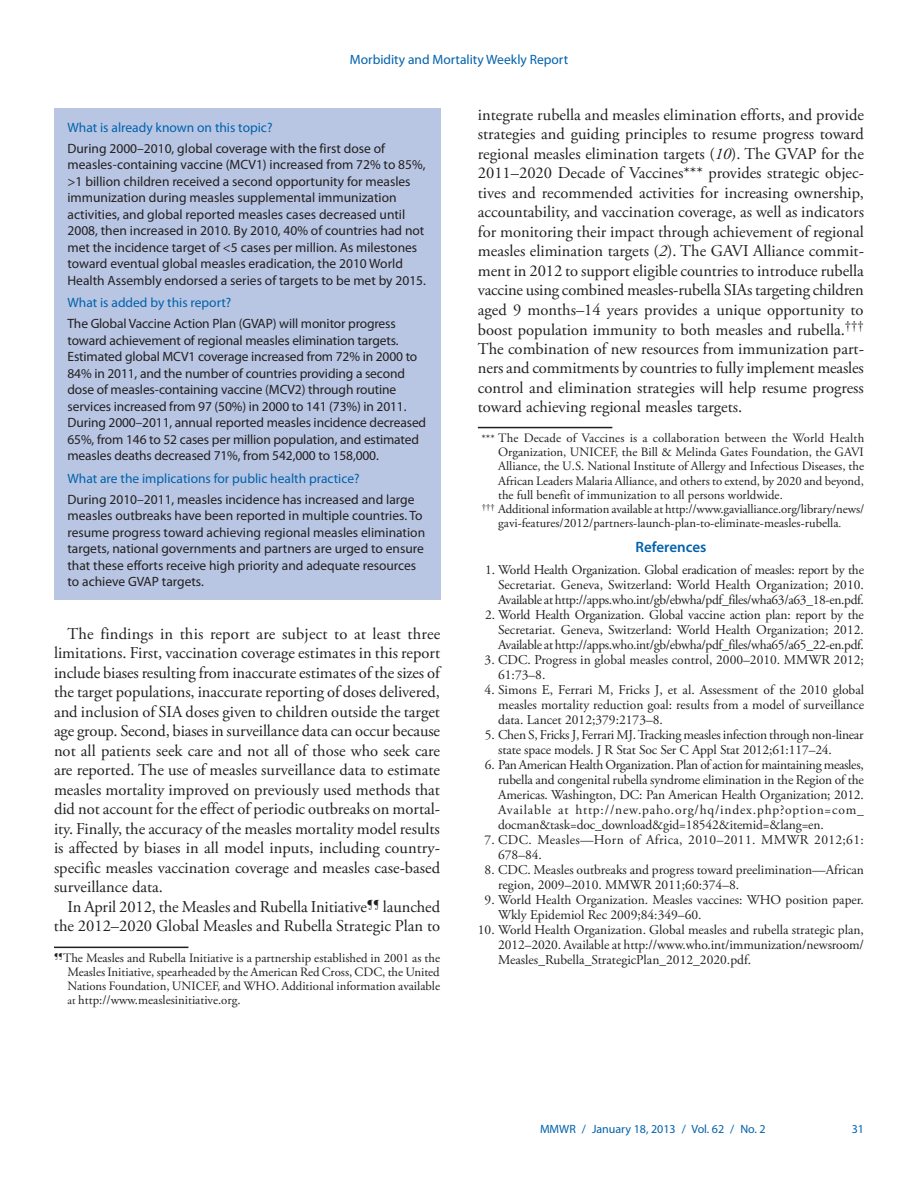
<style>
.page{position:relative;width:918px;height:1188px;background:#fff}
.page>*{position:absolute;margin:0;border:0;box-sizing:border-box;transform-origin:0 0}
.body_copy{font:16.5px/19.5px "Adobe Garamond Pro";color:#231f20;text-align:justify}
.headline3{font:600 15px "Myriad Pro";color:#0161ab}
.reference_text_1-99{font:13.5px/15px "Adobe Garamond Pro";color:#231f20;text-align:justify}
.fb_answer{font:13.5px/16.5px "Myriad Pro";color:#231f20}
.fb_question{font:13.5px "Myriad Pro";color:#0161ab}
.reference_text_1-99-2{font:13.5px/15px "Adobe Garamond Pro";letter-spacing:-.02em;color:#231f20}
.reference_text_1-99-3{font:13.5px/15px "Adobe Garamond Pro";letter-spacing:.025em;color:#231f20}
.footnote_w_rule_text{font:12.75px/14.2px "Adobe Garamond Pro";color:#231f20;text-align:justify}
.footnote_no_rule_tex{font:12.75px/14.2px "Adobe Garamond Pro";letter-spacing:-.01em;color:#231f20;text-align:center}
.t1{font:12px "Myriad Pro";color:#0161ab}
.s1{font-size:11.25px}
.s2{font-style:italic}
</style>
<div class="page">
<div style="left:54px;top:108px;width:386px;height:492px;background:#b8c6e3"></div>
<hr style="left:478px;top:427px;width:134px;height:1px;background:#231f20">
<hr style="left:54px;top:947px;width:134px;height:1px;background:#231f20">
<p class="fb_question" style="left:350px;top:51px;width:220px">Morbidity and Mortality Weekly Report</p>
<p class="fb_question" style="left:68px;top:119px;width:206px">What is already known on this topic?</p>
<p class="fb_answer" style="left:68px;top:140px;width:360px">During 2000–2010, global coverage with the first dose of measles-containing vaccine (MCV1) increased from 72% to 85%, &gt;1 billion children received a second opportunity for measles immunization during measles supplemental immunization activities, and global reported measles cases decreased until 2008, then increased in 2010. By 2010, 40% of countries had not met the incidence target of &lt;5 cases per million. As milestones toward eventual global measles eradication, the 2010 World Health Assembly endorsed a series of targets to be met by 2015.</p>
<p class="fb_question" style="left:68px;top:294px;width:165px">What is added by this report?</p>
<p class="fb_answer" style="left:68px;top:315px;width:360px">The Global Vaccine Action Plan (GVAP) will monitor progress toward achievement of regional measles elimination targets.<br>Estimated global MCV1 coverage increased from 72% in 2000 to 84% in 2011, and the number of countries providing a second dose of measles-containing vaccine (MCV2) through routine services increased from 97 (50%) in 2000 to 141 (73%) in 2011.<br>During 2000–2011, annual reported measles incidence decreased 65%, from 146 to 52 cases per million population, and estimated measles deaths decreased 71%, from 542,000 to 158,000.</p>
<p class="fb_question" style="left:68px;top:470px;width:294px">What are the implications for public health practice?</p>
<p class="fb_answer" style="left:68px;top:491px;width:359px">During 2010–2011, measles incidence has increased and large measles outbreaks have been reported in multiple countries. To resume progress toward achieving regional measles elimination targets, national governments and partners are urged to ensure that these efforts receive high priority and adequate resources to achieve GVAP targets.</p>
<p class="body_copy" style="left:54px;top:624px;width:388px;text-indent:13px">The findings in this report are subject to at least three limitations. First, vaccination coverage estimates in this report include biases resulting from inaccurate estimates of the sizes of the target populations, inaccurate reporting of doses delivered, and inclusion of SIA doses given to children outside the target age group. Second, biases in surveillance data can occur because not all patients seek care and not all of those who seek care are reported. The use of measles surveillance data to estimate measles mortality improved on previously used methods that did not account for the effect of periodic outbreaks on mortal&shy;ity. Finally, the accuracy of the measles mortality model results is affected by biases in all model inputs, including country&shy;specific measles vaccination coverage and measles case-based surveillance data.</p>
<p class="body_copy" style="left:54px;top:897px;width:388px;text-align:right">In April 2012, the Measles and Rubella Initiative<sup>¶¶</sup> launched the 2012–2020 Global Measles and Rubella Strategic Plan to</p>
<p class="footnote_w_rule_text" style="left:68px;top:951px;width:374px;text-indent:-14px"><sup>¶¶</sup>The Measles and Rubella Initiative is a partnership established in 2001 as the Measles Initiative, spearheaded by the American Red Cross, CDC, the United Nations Foundation, UNICEF, and WHO. Additional information available <span class="s1">at</span> http://www.measlesinitiative.org.</p>
<p class="body_copy" style="left:478px;top:106px;width:388px">integrate rubella and measles elimination efforts, and provide strategies and guiding principles to resume progress toward regional measles elimination targets (<span class="s2">10</span>). The GVAP for the 2011–2020 Decade of Vaccines*** provides strategic objec&shy;tives and recommended activities for increasing ownership, accountability, and vaccination coverage, as well as indicators for monitoring their impact through achievement of regional measles elimination targets (<span class="s2">2</span>). The GAVI Alliance commit&shy;ment in 2012 to support eligible countries to introduce rubella vaccine using combined measles-rubella SIAs targeting children aged 9 months–14 years provides a unique opportunity to boost population immunity to both measles and rubella.<sup>††† </sup>The combination of new resources from immunization part&shy;ners and commitments by countries to fully implement measles control and elimination strategies will help resume progress toward achieving regional measles targets.</p>
<p class="footnote_w_rule_text" style="left:498px;top:431px;width:368px;text-indent:-17px"><span class="s1">***</span> The Decade of Vaccines is a collaboration between the World Health Organization, UNICEF, the Bill &amp; Melinda Gates Foundation, the GAVI Alliance, the U.S. National Institute of Allergy and Infectious Diseases, the African Leaders Malaria Alliance, and others to extend, by 2020 and beyond, the full benefit of immunization to all persons worldwide.</p>
<p class="footnote_no_rule_tex" style="left:482px;top:502px;width:384px"><sup>†††</sup> Additional information available at http://www.gavialliance.org/library/news/ gavi-features/2012/partners-launch-plan-to-eliminate-measles-rubella<span class="s1">.</span></p>
<p class="headline3" style="left:636px;top:537px;width:72px">References</p>
<p class="reference_text_1-99" style="left:498px;top:562px;width:367px;text-indent:-13px">1. World Health Organization. Global eradication of measles: report by the Secretariat. Geneva, Switzerland: World Health Organization; 2010.<br>Available at http://apps.who.int/gb/ebwha/pdf_files/wha63/a63_18-en.pdf.</p>
<p class="reference_text_1-99" style="left:498px;top:607px;width:367px;text-indent:-13px">2. World Health Organization. Global vaccine action plan: report by the Secretariat. Geneva, Switzerland: World Health Organization; 2012.<br>Available at http://apps.who.int/gb/ebwha/pdf_files/wha65/a65_22-en.pdf.</p>
<p class="reference_text_1-99" style="left:498px;top:652px;width:367px;text-indent:-14px">3. CDC. Progress in global measles control, 2000–2010. MMWR 2012;<br>61:73–8.</p>
<p class="reference_text_1-99" style="left:498px;top:682px;width:368px;text-indent:-14px">4. Simons E, Ferrari M, Fricks J, et al. Assessment of the 2010 global measles mortality reduction goal: results from a model of surveillance data. Lancet 2012;379:2173–8.</p>
<p class="reference_text_1-99-2" style="left:498px;top:727px;width:367px;text-indent:-13px">5. Chen S, Fricks J, Ferrari MJ. Tracking measles infection through non-linear state space models. J R Stat Soc Ser C Appl Stat 2012;61:117–24.</p>
<p class="reference_text_1-99" style="left:498px;top:757px;width:367px;text-indent:-13px">6. Pan American Health Organization. Plan of action for maintaining measles, rubella and congenital rubella syndrome elimination in the Region of the Americas. Washington, DC: Pan American Health Organization; 2012.<br>Available at http://new.paho.org/hq/index.php?option=com_ docman&amp;task=doc_download&amp;gid=18542&amp;itemid=&amp;lang=en.</p>
<p class="reference_text_1-99-3" style="left:498px;top:832px;width:367px;text-indent:-14px">7. CDC. Measles—Horn of Africa, 2010–2011. MMWR 2012;61:<br>678–84.</p>
<p class="reference_text_1-99" style="left:498px;top:862px;width:367px;text-indent:-14px">8. CDC. Measles outbreaks and progress toward preelimination—African region, 2009–2010. MMWR 2011;60:374–8.</p>
<p class="reference_text_1-99" style="left:498px;top:892px;width:367px;text-indent:-14px">9. World Health Organization. Measles vaccines: WHO position paper.<br>Wkly Epidemiol Rec 2009;84:349–60.</p>
<p class="reference_text_1-99" style="left:498px;top:922px;width:367px;text-indent:-20px">10. World Health Organization. Global measles and rubella strategic plan, 2012–2020. Available at http://www.who.int/immunization/newsroom/ Measles_Rubella_StrategicPlan_2012_2020.pdf.</p>
<p class="t1" style="left:540px;top:1121px;width:227px">MMWR / January 18, 2013 / Vol. 62 / No. 2</p>
<p class="t1" style="left:852px;top:1121px;width:14px">31</p>
</div>
